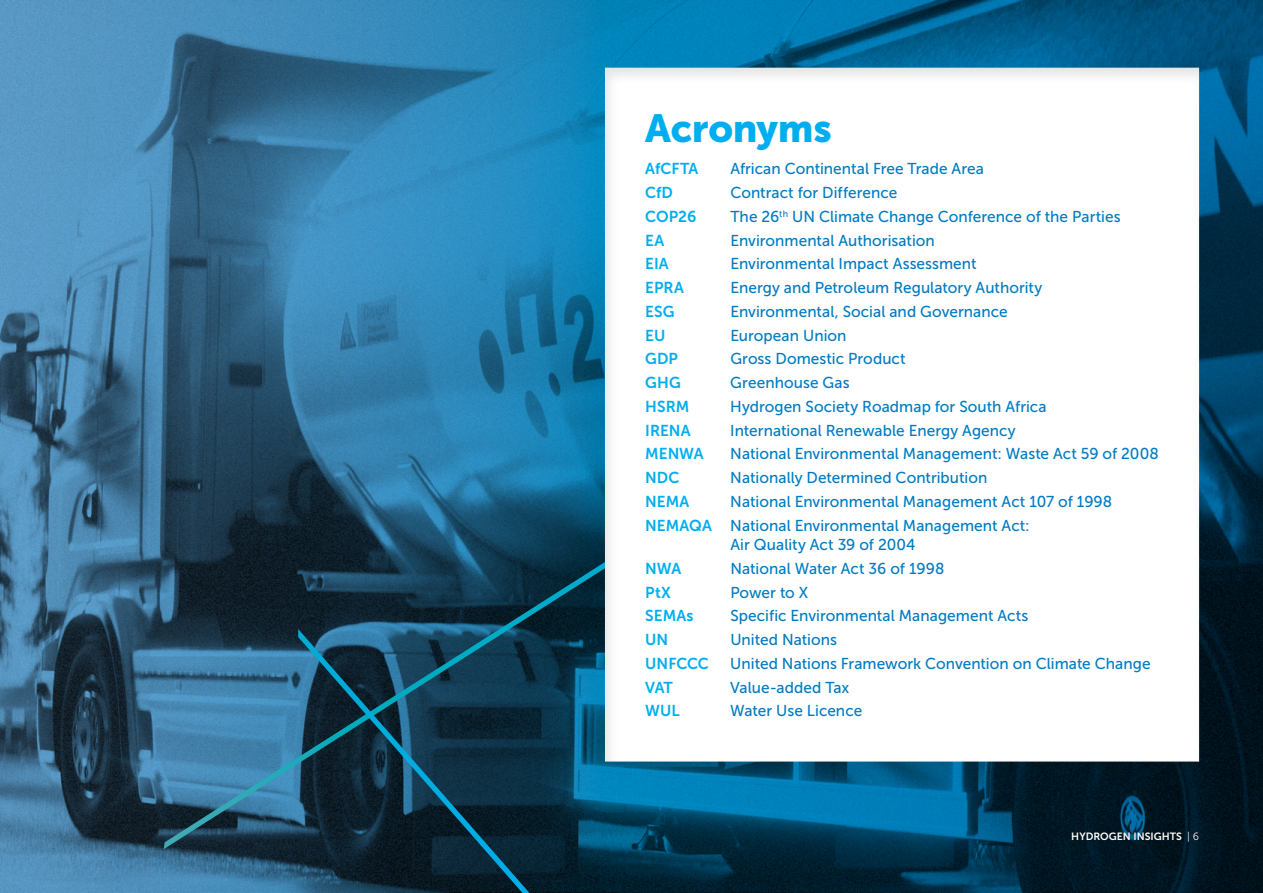
<style>
.page{position:relative;width:1263px;height:893px;background:#fff}
.page>*{position:absolute;margin:0;border:0;box-sizing:border-box;transform-origin:0 0}
.t1{font:39px "Museo Sans 900";letter-spacing:-.01em;color:#00aeef}
.t2{font:15.75px/23.7px "Museo Sans 500";letter-spacing:.005em;color:#007bc2}
.t3{font:15.75px "Museo Sans 700";color:#00aeef}
.t4{font:10.5px "Museo Sans 700";color:#fff}
.s1{font-family:"Museo Sans 700";color:#00aeef}
.s2{font-family:"Museo Sans 300"}
</style>
<div class="page">
<img style="left:0;top:0;width:1263px;height:893px">
<svg style="left:164px;top:256px;width:925px;height:593px;background:#1f5d7f"></svg>
<svg style="left:298px;top:629px;width:231px;height:264px;background:#113649"></svg>
<div style="left:591px;top:56px;width:621px;height:706px;background:#000;opacity:.11"></div>
<h1 class="t1" style="left:645px;top:106px;width:188px">Acronyms</h1>
<p class="t3" style="left:645px;top:160px;width:55px">AfCFTA</p>
<p class="t2" style="left:730px;top:157px;width:255px">African Continental Free Trade Area</p>
<p class="t3" style="left:645px;top:184px;width:29px">CfD</p>
<p class="t2" style="left:730px;top:181px;width:169px">Contract for Difference</p>
<p class="t3" style="left:645px;top:208px;width:53px">COP26</p>
<p class="t2" style="left:730px;top:205px;width:392px">The 26<sup>th</sup> UN Climate Change Conference of the Parties</p>
<p class="t3" style="left:645px;top:231px;width:21px">EA</p>
<p class="t2" style="left:730px;top:228px;width:206px">Environmental Authorisation</p>
<p class="t3" style="left:645px;top:255px;width:25px">EIA</p>
<p class="t2" style="left:730px;top:252px;width:248px">Environmental Impact Assessment</p>
<p class="t3" style="left:645px;top:279px;width:40px">EPRA</p>
<p class="t2" style="left:730px;top:276px;width:313px">Energy and Petroleum Regulatory Authority</p>
<p class="t3" style="left:645px;top:303px;width:31px">ESG</p>
<p class="t2" style="left:730px;top:300px;width:279px">Environmental, Social and Governance</p>
<p class="t3" style="left:645px;top:326px;width:22px">EU</p>
<p class="t2" style="left:730px;top:323px;width:118px">European Union</p>
<p class="t3" style="left:645px;top:350px;width:34px">GDP</p>
<p class="t2" style="left:730px;top:347px;width:177px">Gross Domestic Product</p>
<p class="t3" style="left:645px;top:374px;width:37px">GHG</p>
<p class="t2" style="left:730px;top:371px;width:121px">Greenhouse Gas</p>
<p class="t3" style="left:645px;top:398px;width:46px">HSRM</p>
<p class="t2" style="left:730px;top:395px;width:318px">Hydrogen Society Roadmap for South Africa</p>
<p class="t3" style="left:645px;top:421px;width:47px">IRENA</p>
<p class="t2" style="left:730px;top:418px;width:287px">International Renewable Energy Agency</p>
<p class="t3" style="left:645px;top:445px;width:60px">MENWA</p>
<p class="t2" style="left:730px;top:442px;width:430px">National Environmental Management: Waste Act 59 of 2008</p>
<p class="t3" style="left:645px;top:469px;width:36px">NDC</p>
<p class="t2" style="left:730px;top:466px;width:259px">Nationally Determined Contribution</p>
<p class="t3" style="left:645px;top:493px;width:46px">NEMA</p>
<p class="t2" style="left:645px;top:490px;width:468px;text-indent:85px">National Environmental Management Act 107 of 1998<br><span class="s1">NEMAQA</span> National Environmental Management Act:</p>
<p class="t2" style="left:730px;top:533px;width:187px">Air Quality Act 39 of 2004</p>
<p class="t3" style="left:645px;top:560px;width:37px">NWA</p>
<p class="t2" style="left:730px;top:557px;width:215px">National Water Act 36 of 1998</p>
<p class="t3" style="left:645px;top:583px;width:27px">PtX</p>
<p class="t2" style="left:730px;top:580px;width:79px">Power to X</p>
<p class="t3" style="left:645px;top:607px;width:50px">SEMAs</p>
<p class="t2" style="left:730px;top:604px;width:299px">Specific Environmental Management Acts</p>
<p class="t3" style="left:645px;top:631px;width:25px">UN</p>
<p class="t2" style="left:730px;top:628px;width:108px">United Nations</p>
<p class="t3" style="left:645px;top:655px;width:65px">UNFCCC</p>
<p class="t2" style="left:730px;top:652px;width:422px">United Nations Framework Convention on Climate Change</p>
<p class="t3" style="left:645px;top:678px;width:29px">VAT</p>
<p class="t2" style="left:730px;top:675px;width:121px">Value-added Tax</p>
<p class="t3" style="left:645px;top:702px;width:36px">WUL</p>
<p class="t2" style="left:730px;top:699px;width:133px">Water Use Licence</p>
<p class="t4" style="left:1071px;top:830px;width:129px">HYDROGEN INSIGHTS <span class="s2">| 6</span></p>
</div>
